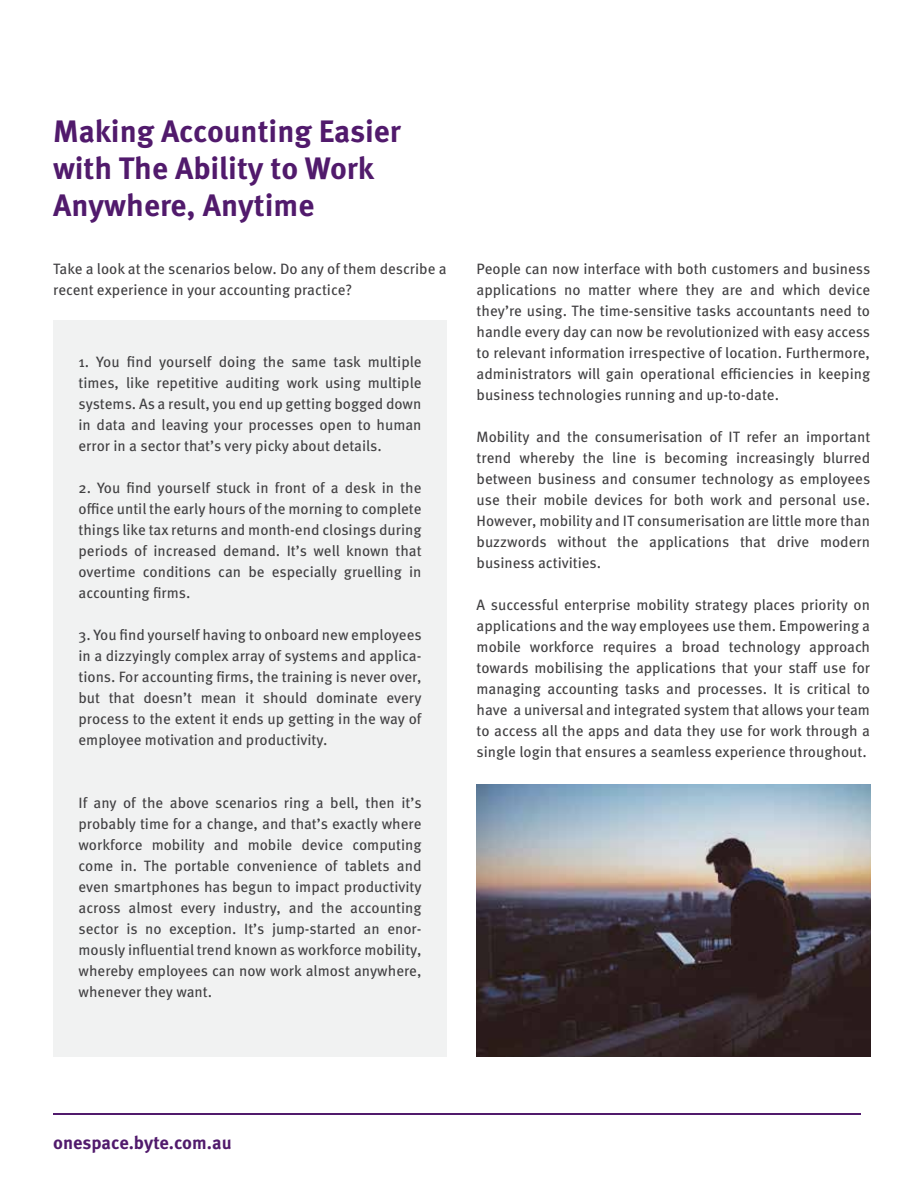
<style>
.page{position:relative;width:918px;height:1188px;background:#fff}
.page>*{position:absolute;margin:0;border:0;box-sizing:border-box;transform-origin:0 0}
.t1{font:700 31.05px/37.2px "Meta Pro";color:#511a6c}
.t2{font:700 18.3px "Meta Pro";letter-spacing:-.005em;color:#511a6c}
.t3{font:15px/21px "Meta Pro";color:#414042;text-align:justify}
</style>
<div class="page">
<div style="left:53px;top:320px;width:394px;height:736px;background:#f1f2f2"></div>
<hr style="left:53px;top:1113px;width:808px;height:2px;background:#511a6c">
<img style="left:477px;top:784px;width:393px;height:273px">
<h1 class="t1" style="left:53px;top:113px;width:349px">Making Accounting Easier with The Ability to Work<br>Anywhere, Anytime</h1>
<p class="t3" style="left:53px;top:258px;width:395px">Take a look at the scenarios below. Do any of them describe a recent experience in your accounting practice?</p>
<p class="t3" style="left:477px;top:258px;width:395px">People can now interface with both customers and business applications no matter where they are and which device they’re using. The time-sensitive tasks accountants need to handle every day can now be revolutionized with easy access to relevant information irrespective of location. Furthermore, administrators will gain operational efficiencies in keeping business technologies running and up-to-date.</p>
<p class="t3" style="left:477px;top:426px;width:395px">Mobility and the consumerisation of IT refer an important trend whereby the line is becoming increasingly blurred between business and consumer technology as employees use their mobile devices for both work and personal use.<br>However, mobility and IT consumerisation are little more than buzzwords without the applications that drive modern business activities.</p>
<p class="t3" style="left:477px;top:594px;width:395px">A successful enterprise mobility strategy places priority on applications and the way employees use them. Empowering a mobile workforce requires a broad technology approach towards mobilising the applications that your staff use for managing accounting tasks and processes. It is critical to have a universal and integrated system that allows your team to access all the apps and data they use for work through a single login that ensures a seamless experience throughout.</p>
<p class="t3" style="left:79px;top:352px;width:345px">1. You find yourself doing the same task multiple times, like repetitive auditing work using multiple systems. As a result, you end up getting bogged down in data and leaving your processes open to human error in a sector that’s very picky about details.</p>
<p class="t3" style="left:79px;top:478px;width:345px">2. You find yourself stuck in front of a desk in the office until the early hours of the morning to complete things like tax returns and month-end closings during periods of increased demand. It’s well known that overtime conditions can be especially gruelling in accounting firms.</p>
<p class="t3" style="left:79px;top:625px;width:345px">3. You find yourself having to onboard new employees in a dizzyingly complex array of systems and applica&shy;tions. For accounting firms, the training is never over, but that doesn’t mean it should dominate every process to the extent it ends up getting in the way of employee motivation and productivity.</p>
<p class="t3" style="left:79px;top:793px;width:345px">If any of the above scenarios ring a bell, then it’s probably time for a change, and that’s exactly where workforce mobility and mobile device computing come in. The portable convenience of tablets and even smartphones has begun to impact productivity across almost every industry, and the accounting sector is no exception. It’s jump-started an enor&shy;mously influential trend known as workforce mobility, whereby employees can now work almost anywhere, whenever they want.</p>
<p class="t2" style="left:53px;top:1131px;width:180px">onespace.byte.com.au</p>
</div>
